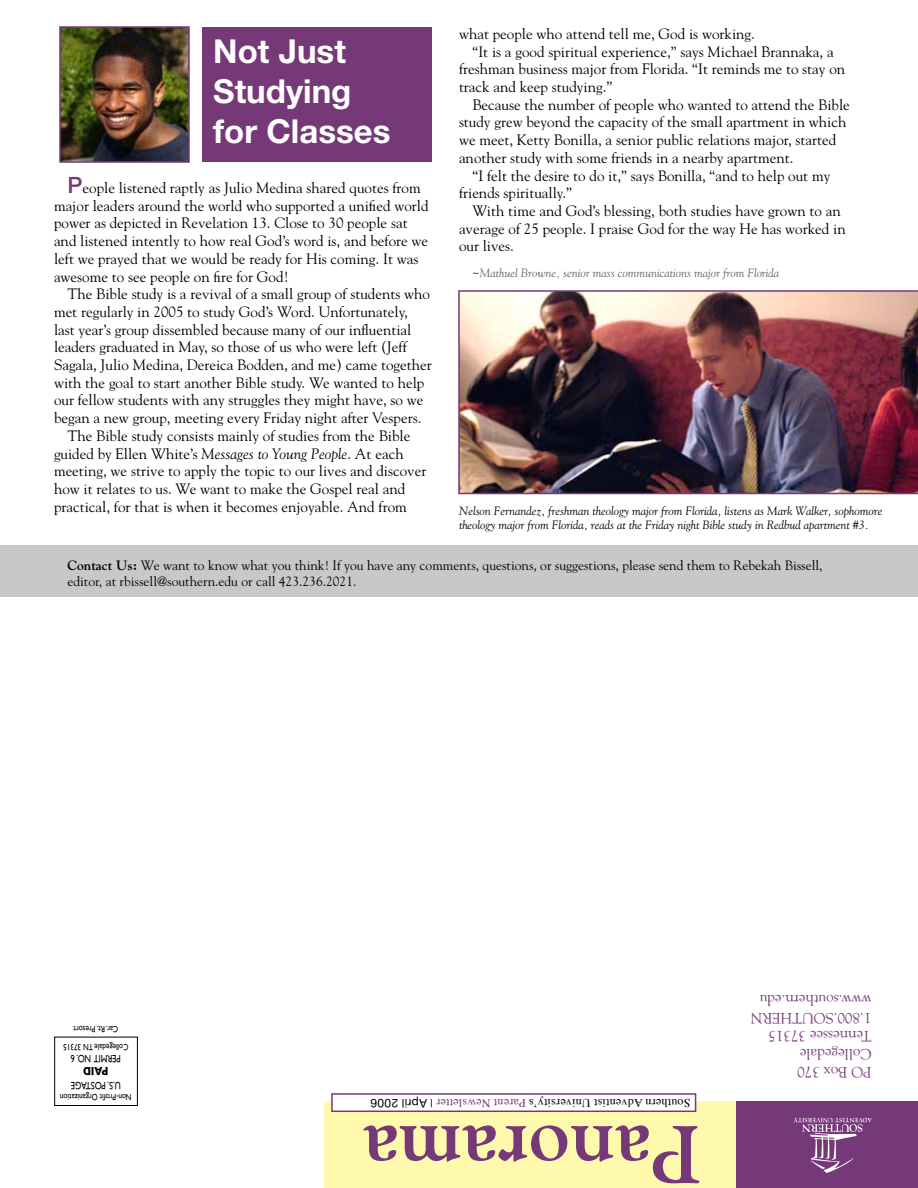
<style>
.page{position:relative;width:918px;height:1188px;background:#fff}
.page>*{position:absolute;margin:0;border:0;box-sizing:border-box;transform-origin:0 0}
.t1{font:700 81px "Goudy";color:#763978}
.t2{font:700 33px/39.6px "Helvetica Neue";color:#fff}
.t3{font:15px/17.7px "Goudy";color:#000}
.t4{font:15px/18px "Goudy";color:#763978}
.t5{font:13.5px/16.2px "Goudy";color:#000}
.t6{font:italic 12px/14.4px "Goudy";color:#000}
.t7{font:italic 12px "Goudy";color:#636466}
.t8{font:12px "Times";letter-spacing:.02em;color:#000}
.t9{font:700 12px "Gill Sans";color:#000;scale:.8 1}
.t10{font:10.5px "Gill Sans";color:#000;scale:.8 1}
.t11{font:9px/18.3px "Gill Sans";color:#000;text-align:center;scale:.8 1}
.s1{font-family:"Helvetica Neue";font-weight:500;font-size:22.5px;color:#763978}
.s2{font-style:italic}
.s3{font-style:normal;color:#000}
.s4{font-weight:700}
.s5{color:#763978}
.s6{font-family:"Helvetica Neue"}
</style>
<div class="page">
<img style="left:458px;top:290px;width:460px;height:204px">
<img style="left:62px;top:29px;width:125px;height:131px">
<div style="left:59px;top:26px;width:131px;height:137px;border:2px solid #763978"></div>
<div style="left:202px;top:27px;width:230px;height:135px;background:#763978"></div>
<div style="left:0;top:545px;width:918px;height:52px;background:#c6c8ca"></div>
<div style="left:54px;top:1037px;width:84px;height:69px;border:1px solid #000"></div>
<div style="left:324px;top:1101px;width:412px;height:87px;background:#fff9ad"></div>
<div style="left:736px;top:1102px;width:182px;height:86px;background:#763978"></div>
<div style="left:332px;top:1094px;width:364px;height:17px;background:#fff"></div>
<div style="left:331px;top:1093px;width:365px;height:19px;border:2px solid #763978"></div>
<svg style="left:794px;top:1118px;width:78px;height:55px"></svg>
<h2 class="t2" style="left:213px;top:31px;width:179px">Not Just<br>Studying for Classes</h2>
<p class="t3" style="left:54px;top:179px;width:376px;text-indent:14px"><span class="s1">P</span>eople listened raptly as Julio Medina shared quotes from major leaders around the world who supported a unified world power as depicted in Revelation 13. Close to 30 people sat and listened intently to how real God’s word is, and before we left we prayed that we would be ready for His coming. It was awesome to see people on fire for God!</p>
<p class="t3" style="left:68px;top:285px;width:364px">The Bible study is a revival of a small group of students who</p>
<p class="t3" style="left:54px;top:303px;width:355px">met regularly in 2005 to study God’s Word. Unfortunately,</p>
<p class="t3" style="left:54px;top:320px;width:359px">last year’s group dissembled because many of our influential</p>
<p class="t3" style="left:54px;top:338px;width:354px">leaders graduated in May, so those of us who were left (Jeff</p>
<p class="t3" style="left:54px;top:356px;width:379px">Sagala, Julio Medina, Dereica Bodden, and me) came together</p>
<p class="t3" style="left:54px;top:373px;width:372px">with the goal to start another Bible study. We wanted to help</p>
<p class="t3" style="left:54px;top:391px;width:371px">our fellow students with any struggles they might have, so we</p>
<p class="t3" style="left:54px;top:409px;width:369px">began a new group, meeting every Friday night after Vespers.</p>
<p class="t3" style="left:68px;top:427px;width:344px">The Bible study consists mainly of studies from the Bible</p>
<p class="t3" style="left:54px;top:444px;width:351px">guided by Ellen White’s <span class="s2">Messages to Young People</span>. At each</p>
<p class="t3" style="left:54px;top:462px;width:374px">meeting, we strive to apply the topic to our lives and discover</p>
<p class="t3" style="left:54px;top:480px;width:353px">how it relates to us. We want to make the Gospel real and</p>
<p class="t3" style="left:54px;top:497px;width:354px">practical, for that is when it becomes enjoyable. And from</p>
<p class="t3" style="left:459px;top:25px;width:297px">what people who attend tell me, God is working.</p>
<p class="t3" style="left:472px;top:42px;width:363px">“It is a good spiritual experience,” says Michael Brannaka, a</p>
<p class="t3" style="left:459px;top:60px;width:388px">freshman business major from Florida. “It reminds me to stay on</p>
<p class="t3" style="left:459px;top:78px;width:155px">track and keep studying.”</p>
<p class="t3" style="left:472px;top:95px;width:379px">Because the number of people who wanted to attend the Bible</p>
<p class="t3" style="left:459px;top:113px;width:389px">study grew beyond the capacity of the small apartment in which</p>
<p class="t3" style="left:459px;top:131px;width:379px">we meet, Ketty Bonilla, a senior public relations major, started</p>
<p class="t3" style="left:459px;top:149px;width:336px">another study with some friends in a nearby apartment.</p>
<p class="t3" style="left:472px;top:166px;width:359px">“I felt the desire to do it,” says Bonilla, “and to help out my</p>
<p class="t3" style="left:459px;top:184px;width:115px">friends spiritually.”</p>
<p class="t3" style="left:472px;top:202px;width:370px">With time and God’s blessing, both studies have grown to an</p>
<p class="t3" style="left:459px;top:219px;width:388px">average of 25 people. I praise God for the way He has worked in</p>
<p class="t3" style="left:459px;top:237px;width:56px">our lives.</p>
<p class="t7" style="left:472px;top:265px;width:308px"><span class="s3">~</span>Mathuel Browne, senior mass communications major from Florida</p>
<p class="t6" style="left:459px;top:503px;width:425px">Nelson Fernandez, freshman theology major from Florida, listens as Mark Walker, sophomore theology major from Florida, reads at the Friday night Bible study in Redbud apartment #3.</p>
<p class="t5" style="left:68px;top:557px;width:757px"><span class="s4">Contact Us:</span> We want to know what you think! If you have any comments, questions, or suggestions, please send them to Rebekah Bissell, editor, at rbissell@southern.edu or call 423.236.2021.</p>
<p class="t11" style="left:128px;top:1056px;width:83px;rotate:-180deg">Collegedale TN 37315<br>Car. Rt. Presort</p>
<p class="t10" style="left:121px;top:1064px;width:64px;rotate:-180deg">PERMIT NO. 6</p>
<p class="t9" style="left:109px;top:1078px;width:33px;rotate:-180deg">PAID</p>
<p class="t10" style="left:121px;top:1091px;width:64px;rotate:-180deg">U.S. POSTAGE</p>
<p class="t11" style="left:132px;top:1107px;width:91px;rotate:-180deg">Non-Profit Organization</p>
<p class="t8" style="left:691px;top:1110px;width:321px;rotate:-180deg">Southern Adventist University’s <span class="s5">Parent Newsletter</span> | <span class="s6">April 2006</span></p>
<h1 class="t1" style="left:700px;top:1203px;width:339px;rotate:-180deg">Panorama</h1>
<p class="t4" style="left:871px;top:1081px;width:122px;rotate:-180deg">PO Box 370<br>Collegedale<br>Tennessee 37315<br>1.800.SOUTHERN www.southern.edu</p>
</div>
